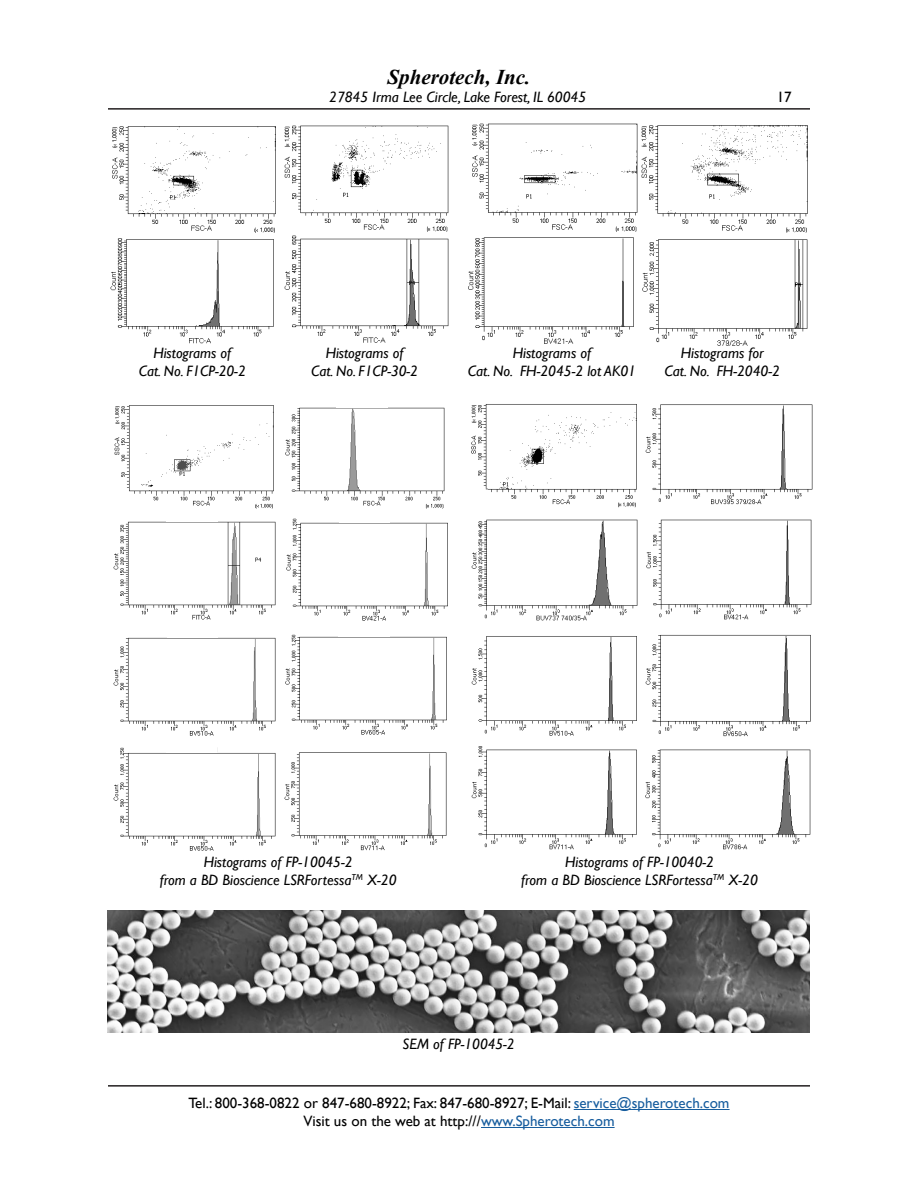
<style>
.page{position:relative;width:918px;height:1188px;background:#fff}
.page>*{position:absolute;margin:0;border:0;box-sizing:border-box;transform-origin:0 0}
.t1{font:italic 700 21px "Times New Roman";color:#000}
.Normal{font:italic 15px "Gill Sans";color:#000}
.t2{font:15px/18px "Gill Sans";color:#000;text-align:center}
.s1{color:#175d9e}
</style>
<div class="page">
<hr style="left:108px;top:108px;width:702px;height:2px;background:#231f20">
<hr style="left:574px;top:1109px;width:156px;height:1px;background:#175d9e">
<hr style="left:481px;top:1127px;width:134px;height:1px;background:#175d9e">
<hr style="left:108px;top:1085px;width:702px;height:2px;background:#231f20">
<img style="left:113px;top:405px;width:335px;height:446px">
<div style="left:167px;top:631px;width:51px;height:6px;background:#fff"></div>
<div style="left:167px;top:746px;width:50px;height:6px;background:#fff"></div>
<div style="left:337px;top:745px;width:53px;height:7px;background:#fff"></div>
<div style="left:338px;top:631px;width:51px;height:6px;background:#fff"></div>
<div style="left:339px;top:516px;width:51px;height:7px;background:#fff"></div>
<div style="left:336px;top:401px;width:52px;height:7px;background:#fff"></div>
<div style="left:166px;top:515px;width:52px;height:7px;background:#fff"></div>
<img style="left:471px;top:404px;width:342px;height:446px">
<img style="left:107px;top:910px;width:702px;height:123px">
<img style="left:110px;top:126px;width:166px;height:218px">
<img style="left:284px;top:125px;width:165px;height:107px">
<img style="left:284px;top:235px;width:165px;height:108px">
<img style="left:468px;top:237px;width:166px;height:107px">
<img style="left:472px;top:123px;width:166px;height:109px">
<img style="left:641px;top:125px;width:167px;height:108px">
<img style="left:642px;top:239px;width:166px;height:107px">
<h1 class="t1" style="left:388px;top:63px;width:144px">Spherotech, Inc.</h1>
<p class="Normal" style="left:329px;top:88px;width:259px">27845 Irma Lee Circle, Lake Forest, IL 60045</p>
<p class="t2" style="left:777px;top:88px;width:16px">17</p>
<p class="Normal" style="left:153px;top:344px;width:79px">Histograms of</p>
<p class="Normal" style="left:139px;top:362px;width:108px">Cat. No. F1CP-20-2</p>
<p class="Normal" style="left:326px;top:344px;width:79px">Histograms of</p>
<p class="Normal" style="left:311px;top:362px;width:108px">Cat. No. F1CP-30-2</p>
<p class="Normal" style="left:513px;top:344px;width:80px">Histograms of</p>
<p class="Normal" style="left:468px;top:362px;width:170px">Cat. No. FH-2045-2 lot AK01</p>
<p class="Normal" style="left:681px;top:344px;width:85px">Histograms for</p>
<p class="Normal" style="left:665px;top:362px;width:117px">Cat. No. FH-2040-2</p>
<p class="Normal" style="left:204px;top:853px;width:150px">Histograms of FP-10045-2</p>
<p class="Normal" style="left:160px;top:871px;width:238px">from a BD Bioscience LSRFortessa<sup>TM</sup> X-20</p>
<p class="Normal" style="left:565px;top:853px;width:150px">Histograms of FP-10040-2</p>
<p class="Normal" style="left:521px;top:871px;width:238px">from a BD Bioscience LSRFortessa<sup>TM</sup> X-20</p>
<p class="Normal" style="left:403px;top:1035px;width:114px">SEM of FP-10045-2</p>
<p class="t2" style="left:188px;top:1095px;width:543px">Tel.: 800-368-0822 or 847-680-8922; Fax: 847-680-8927; E-Mail: <span class="s1">service@spherotech.com<br></span>Visit us on the web at http:///<span class="s1">www.Spherotech.com</span></p>
</div>
